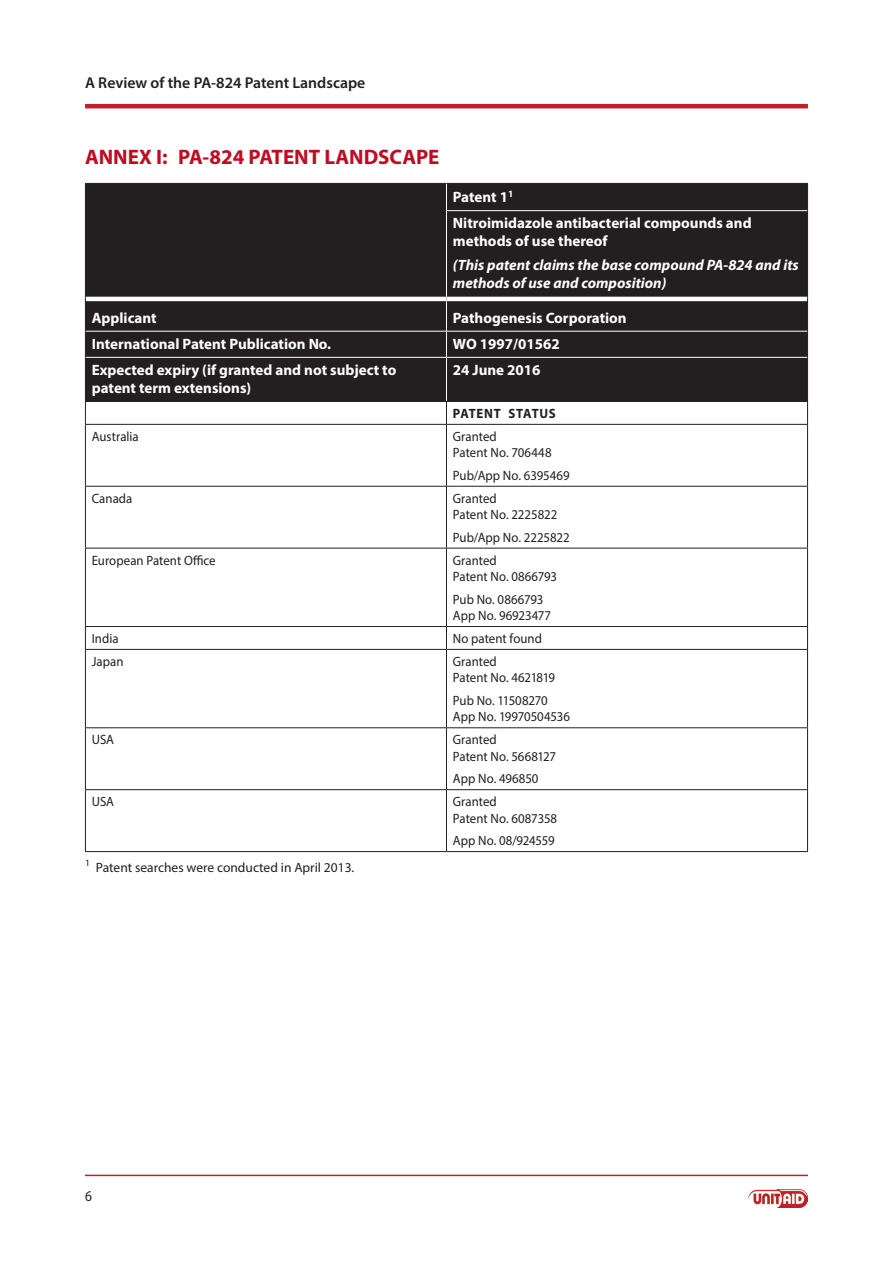
<style>
.page{position:relative;width:893px;height:1263px;background:#fff}
.page>*{position:absolute;margin:0;border:0;box-sizing:border-box;transform-origin:0 0}
.A_Head{font:700 21px "Myriad Pro";color:#be0c22}
.t1{font:600 15.75px "Myriad Pro";color:#231f20}
.Table_Head{font:700 15px/18px "Myriad Pro";color:#fff}
.Table_Head-2{font:italic 700 15px/18px "Myriad Pro";color:#fff}
.t2{font:15px "Myriad Pro";color:#231f20;scale:.9 1}
.Table_Body{font:13.5px "Myriad Pro";color:#231f20;scale:.95 1}
.Table_Body-2{font:13.5px "Myriad Pro";color:#231f20}
.Table_Body-3{font:700 13.5px "Myriad Pro";letter-spacing:.055em;color:#231f20;scale:.95 1}
</style>
<div class="page">
<hr style="left:85px;top:1175px;width:723px;height:1px;background:#c02029">
<img style="left:748px;top:1190px;width:60px;height:18px">
<hr style="left:85px;top:104px;width:723px;height:4px;background:#c02029">
<div style="left:86px;top:184px;width:721px;height:217px;background:#231f20"></div>
<hr style="left:85px;top:183px;width:361px;height:1px;background:#231f20">
<svg style="left:85px;top:184px;width:1px;height:27px"></svg>
<hr style="left:446px;top:183px;width:362px;height:1px;background:#231f20">
<svg style="left:807px;top:184px;width:1px;height:27px"></svg>
<hr style="left:85px;top:211px;width:1px;height:88px;background:#231f20">
<hr style="left:807px;top:211px;width:1px;height:88px;background:#231f20">
<svg style="left:446px;top:184px;width:1px;height:26px"></svg>
<hr style="left:446px;top:210px;width:361px;height:1px;background:#fff">
<hr style="left:446px;top:211px;width:1px;height:86px;background:#fff">
<hr style="left:86px;top:297px;width:360px;height:4px;background:#fff">
<hr style="left:446px;top:297px;width:361px;height:4px;background:#fff">
<hr style="left:85px;top:299px;width:1px;height:32px;background:#231f20">
<hr style="left:807px;top:299px;width:1px;height:32px;background:#231f20">
<svg style="left:85px;top:331px;width:1px;height:26px"></svg>
<svg style="left:807px;top:331px;width:1px;height:26px"></svg>
<hr style="left:85px;top:357px;width:1px;height:44px;background:#231f20">
<hr style="left:807px;top:357px;width:1px;height:44px;background:#231f20">
<hr style="left:446px;top:301px;width:1px;height:30px;background:#fff">
<hr style="left:86px;top:331px;width:360px;height:1px;background:#fff">
<hr style="left:446px;top:331px;width:361px;height:1px;background:#fff">
<svg style="left:446px;top:332px;width:1px;height:25px"></svg>
<hr style="left:86px;top:357px;width:360px;height:1px;background:#fff">
<hr style="left:446px;top:357px;width:361px;height:1px;background:#fff">
<hr style="left:446px;top:358px;width:1px;height:43px;background:#fff">
<hr style="left:85px;top:401px;width:361px;height:1px;background:#231f20">
<svg style="left:85px;top:402px;width:1px;height:22px"></svg>
<hr style="left:446px;top:401px;width:362px;height:1px;background:#231f20">
<svg style="left:446px;top:402px;width:1px;height:22px"></svg>
<svg style="left:807px;top:402px;width:1px;height:22px"></svg>
<hr style="left:85px;top:424px;width:361px;height:1px;background:#231f20">
<hr style="left:85px;top:425px;width:1px;height:61px;background:#231f20">
<hr style="left:446px;top:424px;width:362px;height:1px;background:#231f20">
<hr style="left:446px;top:425px;width:1px;height:61px;background:#231f20">
<hr style="left:807px;top:425px;width:1px;height:61px;background:#231f20">
<hr style="left:85px;top:486px;width:361px;height:1px;background:#231f20">
<hr style="left:85px;top:487px;width:1px;height:61px;background:#231f20">
<hr style="left:446px;top:486px;width:362px;height:1px;background:#231f20">
<hr style="left:446px;top:487px;width:1px;height:61px;background:#231f20">
<hr style="left:807px;top:487px;width:1px;height:61px;background:#231f20">
<hr style="left:85px;top:548px;width:361px;height:1px;background:#231f20">
<hr style="left:85px;top:548px;width:1px;height:78px;background:#231f20">
<hr style="left:446px;top:548px;width:362px;height:1px;background:#231f20">
<hr style="left:446px;top:548px;width:1px;height:78px;background:#231f20">
<hr style="left:807px;top:548px;width:1px;height:78px;background:#231f20">
<hr style="left:85px;top:626px;width:361px;height:1px;background:#231f20">
<svg style="left:85px;top:627px;width:1px;height:22px"></svg>
<hr style="left:446px;top:626px;width:362px;height:1px;background:#231f20">
<svg style="left:446px;top:627px;width:1px;height:22px"></svg>
<svg style="left:807px;top:627px;width:1px;height:22px"></svg>
<hr style="left:85px;top:649px;width:361px;height:1px;background:#231f20">
<hr style="left:85px;top:650px;width:1px;height:77px;background:#231f20">
<hr style="left:446px;top:649px;width:362px;height:1px;background:#231f20">
<hr style="left:446px;top:650px;width:1px;height:77px;background:#231f20">
<hr style="left:807px;top:650px;width:1px;height:77px;background:#231f20">
<hr style="left:85px;top:727px;width:361px;height:1px;background:#231f20">
<hr style="left:85px;top:728px;width:1px;height:61px;background:#231f20">
<hr style="left:446px;top:727px;width:362px;height:1px;background:#231f20">
<hr style="left:446px;top:728px;width:1px;height:61px;background:#231f20">
<hr style="left:807px;top:728px;width:1px;height:61px;background:#231f20">
<hr style="left:85px;top:789px;width:361px;height:1px;background:#231f20">
<hr style="left:85px;top:790px;width:1px;height:61px;background:#231f20">
<hr style="left:446px;top:789px;width:362px;height:1px;background:#231f20">
<hr style="left:446px;top:790px;width:1px;height:61px;background:#231f20">
<hr style="left:807px;top:790px;width:1px;height:61px;background:#231f20">
<hr style="left:85px;top:851px;width:361px;height:1px;background:#231f20">
<hr style="left:446px;top:851px;width:362px;height:1px;background:#231f20">
<p class="t1" style="left:85px;top:72px;width:282px">A Review of the PA-824 Patent Landscape</p>
<p class="A_Head" style="left:85px;top:143px;width:356px">ANNEX I: PA-824 PATENT LANDSCAPE</p>
<p class="Table_Head" style="left:453px;top:188px;width:62px">Patent 1<sup>1</sup></p>
<p class="Table_Head" style="left:453px;top:214px;width:300px">Nitroimidazole antibacterial compounds and methods of use thereof</p>
<p class="Table_Head-2" style="left:453px;top:256px;width:347px">(This patent claims the base compound PA-824 and its methods of use and composition)</p>
<p class="Table_Head" style="left:92px;top:308px;width:66px">Applicant</p>
<p class="Table_Head" style="left:453px;top:308px;width:175px">Pathogenesis Corporation</p>
<p class="Table_Head" style="left:92px;top:334px;width:241px">International Patent Publication No.</p>
<p class="Table_Head" style="left:453px;top:334px;width:108px">WO 1997/01562</p>
<p class="Table_Head" style="left:92px;top:360px;width:306px">Expected expiry (if granted and not subject to patent term extensions)</p>
<p class="Table_Head" style="left:453px;top:360px;width:89px">24 June 2016</p>
<p class="Table_Body-3" style="left:453px;top:405px;width:110px">PATENT STATUS</p>
<p class="Table_Body" style="left:92px;top:428px;width:51px">Australia</p>
<p class="Table_Body" style="left:453px;top:428px;width:48px">Granted</p>
<p class="Table_Body" style="left:453px;top:444px;width:106px">Patent No. 706448</p>
<p class="Table_Body" style="left:453px;top:467px;width:124px">Pub/App No. 6395469</p>
<p class="Table_Body" style="left:92px;top:490px;width:44px">Canada</p>
<p class="Table_Body" style="left:453px;top:490px;width:48px">Granted</p>
<p class="Table_Body" style="left:453px;top:506px;width:111px">Patent No. 2225822</p>
<p class="Table_Body" style="left:453px;top:529px;width:125px">Pub/App No. 2225822</p>
<p class="Table_Body" style="left:92px;top:552px;width:132px">European Patent Office</p>
<p class="Table_Body" style="left:453px;top:552px;width:48px">Granted</p>
<p class="Table_Body" style="left:453px;top:568px;width:111px">Patent No. 0866793</p>
<p class="Table_Body" style="left:453px;top:591px;width:97px">Pub No. 0866793</p>
<p class="Table_Body" style="left:453px;top:607px;width:105px">App No. 96923477</p>
<p class="Table_Body" style="left:92px;top:630px;width:30px">India</p>
<p class="Table_Body" style="left:453px;top:630px;width:95px">No patent found</p>
<p class="Table_Body" style="left:92px;top:653px;width:35px">Japan</p>
<p class="Table_Body" style="left:453px;top:653px;width:48px">Granted</p>
<p class="Table_Body" style="left:453px;top:669px;width:109px">Patent No. 4621819</p>
<p class="Table_Body" style="left:453px;top:692px;width:101px">Pub No. 11508270</p>
<p class="Table_Body" style="left:453px;top:708px;width:125px">App No. 19970504536</p>
<p class="Table_Body" style="left:92px;top:731px;width:25px">USA</p>
<p class="Table_Body" style="left:453px;top:731px;width:48px">Granted</p>
<p class="Table_Body" style="left:453px;top:748px;width:110px">Patent No. 5668127</p>
<p class="Table_Body" style="left:453px;top:770px;width:92px">App No. 496850</p>
<p class="Table_Body" style="left:92px;top:793px;width:25px">USA</p>
<p class="Table_Body" style="left:453px;top:793px;width:48px">Granted</p>
<p class="Table_Body" style="left:453px;top:810px;width:111px">Patent No. 6087358</p>
<p class="Table_Body" style="left:453px;top:832px;width:109px">App No. 08/924559</p>
<p class="Table_Body-2" style="left:85px;top:859px;width:271px"><sup>1</sup> Patent searches were conducted in April 2013.</p>
<p class="t2" style="left:85px;top:1187px;width:9px">6</p>
</div>
